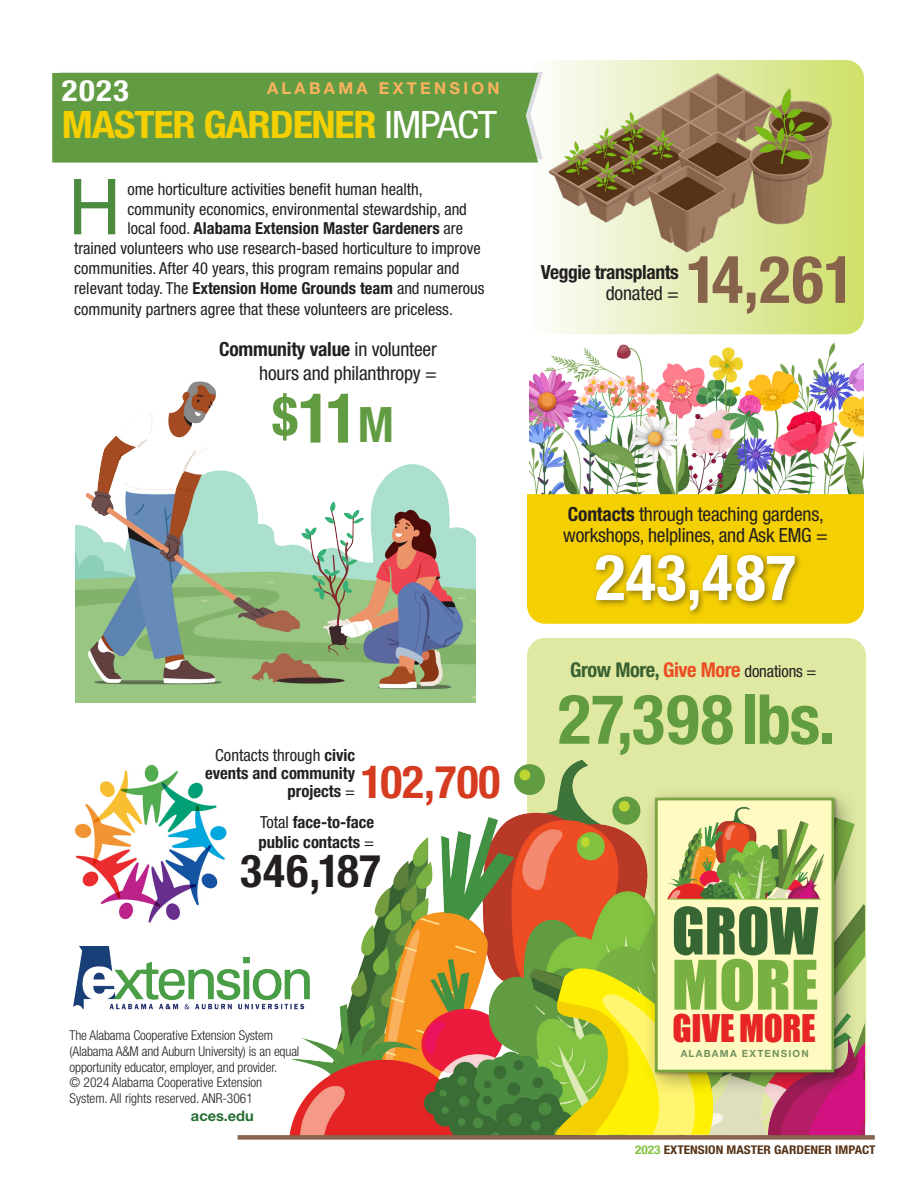
<style>
.page{position:relative;width:918px;height:1188px;background:#fff}
.page>*{position:absolute;margin:0;border:0;box-sizing:border-box;transform-origin:0 0}
.t1{font:82.05px "Myriad Pro";color:#4b8b40}
.t2{font:700 condensed 69px "Helvetica Neue LT Std";letter-spacing:-.01em;color:#629c42}
.t3{font:700 condensed 65.85px "Helvetica Neue LT Std";color:#87634b}
.t4{font:700 condensed 63.6px "Helvetica Neue LT Std";color:#fff}
.t5{font:63px "Impact";color:#78b042;scale:1.05 1}
.t6{font:59.85px "Impact";color:#356634}
.t7{font:700 condensed 45.45px "Helvetica Neue LT Std";color:#d53b1f}
.t8{font:700 condensed 45.45px "Helvetica Neue LT Std";letter-spacing:.015em;color:#231f20}
.t9{font:700 condensed 37.8px "Helvetica Neue LT Std";letter-spacing:-.03em;color:#f4cf02;scale:1.11 1}
.t10{font:35.1px "Impact";color:#e62524}
.t11{font:700 condensed 29.55px "Helvetica Neue LT Std";color:#fff;scale:1.11 1}
.t12{font:condensed 19.5px/24px "Helvetica Neue LT Std";letter-spacing:-.01em;color:#231f20;text-align:right}
.t13{font:700 condensed 19.5px "Helvetica Neue LT Std";letter-spacing:-.02em;color:#231f20}
.t14{font:700 condensed 16.65px/18px "Helvetica Neue LT Std";color:#231f20;text-align:right}
.t15{font:condensed 16.65px "Helvetica Neue LT Std";letter-spacing:-.01em;color:#231f20}
.t16{font:condensed 16.5px "Helvetica Neue LT Std";color:#231f20}
.t17{font:700 condensed 16.5px "Helvetica Neue LT Std";color:#231f20}
.t18{font:700 16.35px "Helvetica Neue LT Std";letter-spacing:.2em;color:#fbb15e}
.t19{font:700 14.55px "Helvetica Neue LT Std";color:#236d32}
.t20{font:300 condensed 13.5px/15.9px "Helvetica Neue LT Std";letter-spacing:-.01em;color:#231f20}
.t21{font:700 condensed 12px "Helvetica Neue LT Std";color:#563317;scale:1.11 1}
.t22{font:700 9.9px "Helvetica Neue LT Std";letter-spacing:.12em;color:#356634}
.s1{font-weight:400;color:#fff}
.s2{font-weight:400}
.s3{font-weight:700}
.s4{font-size:54px}
.s5{font-size:48.9px}
.s6{font-weight:700;font-size:20.4px;color:#396131}
.s7{font-weight:700;font-size:20.4px;color:#ee4c22}
.s8{color:#81c340}
</style>
<div class="page">
<div style="left:527px;top:60px;width:337px;height:274px;background:linear-gradient(to right,#fcfdff,#cfdf69);border-radius:18px"></div>
<img style="left:545px;top:72px;width:295px;height:181px">
<svg style="left:60px;top:72px;width:483px;height:87px"></svg>
<div style="left:52px;top:73px;width:486px;height:90px;background:#629c42"></div>
<div style="left:527px;top:638px;width:339px;height:499px;background:#dfe9a2;border-radius:18px"></div>
<img style="left:73px;top:947px;width:179px;height:62px">
<img style="left:252px;top:760px;width:613px;height:375px">
<svg style="left:525px;top:940px;width:197px;height:195px;background:#b1c632"></svg>
<div style="left:238px;top:1135px;width:637px;height:5px;background:#87634b"></div>
<div style="left:643px;top:786px;width:216px;height:311px;background:#231f20;opacity:.4"></div>
<div style="left:654px;top:796px;width:184px;height:281px;background:#231f20;opacity:.35"></div>
<div style="left:656px;top:799px;width:177px;height:272px;background:#fffac1"></div>
<div style="left:655px;top:798px;width:179px;height:274px;border:3px solid #79a440"></div>
<img style="left:667px;top:807px;width:158px;height:92px">
<hr style="left:667px;top:899px;width:154px;height:1px;background:#86c43f">
<div style="left:514px;top:764px;width:31px;height:31px;background:#629c42;border-radius:50%"></div>
<div style="left:519px;top:770px;width:11px;height:10px;background:#bed630;border-radius:50%"></div>
<div style="left:577px;top:832px;width:28px;height:28px;background:#81c340;border-radius:50%"></div>
<div style="left:612px;top:797px;width:28px;height:28px;background:#629c42;border-radius:50%"></div>
<div style="left:581px;top:837px;width:9px;height:10px;background:#bed630;border-radius:50%"></div>
<div style="left:619px;top:801px;width:11px;height:11px;background:#bed630;border-radius:50%"></div>
<img style="left:76px;top:381px;width:400px;height:321px">
<img style="left:74px;top:760px;width:205px;height:172px">
<img style="left:529px;top:342px;width:335px;height:152px">
<div style="left:527px;top:494px;width:337px;height:130px;background:#f4cf02"></div>
<div style="left:592px;top:551px;width:211px;height:67px;background:#231f20;opacity:.5"></div>
<h3 class="t11" style="left:62px;top:73px;width:62px">2023</h3>
<h3 class="t9" style="left:62px;top:101px;width:394px">MASTER GARDENER <span class="s1">IMPACT</span></h3>
<p class="t18" style="left:267px;top:78px;width:234px">ALABAMA EXTENSION</p>
<h1 class="t1" style="left:68px;top:156px;width:55px">H</h1>
<p class="t16" style="left:127px;top:179px;width:297px">ome horticulture activities benefit human health,</p>
<p class="t16" style="left:127px;top:199px;width:341px">community economics, environmental stewardship, and</p>
<p class="t17" style="left:127px;top:218px;width:337px"><span class="s2">local food.</span> Alabama Extension Master Gardeners <span class="s2">are</span></p>
<p class="t16" style="left:74px;top:239px;width:408px">trained volunteers who use research-based horticulture to improve</p>
<p class="t16" style="left:74px;top:259px;width:387px">communities. After 40 years, this program remains popular and</p>
<p class="t16" style="left:74px;top:278px;width:412px">relevant today. The <span class="s3">Extension Home Grounds team</span> and numerous</p>
<p class="t16" style="left:74px;top:300px;width:380px">community partners agree that these volunteers are priceless.</p>
<p class="t12" style="left:219px;top:337px;width:219px"><span class="s3">Community value</span> in volunteer hours and philanthropy =</p>
<h2 class="t2" style="left:272px;top:376px;width:124px"><span class="s4">$</span>11<span class="s5">M</span></h2>
<p class="t14" style="left:205px;top:746px;width:152px"><span class="s2">Contacts through</span> civic events and community projects <span class="s2">=</span></p>
<h3 class="t7" style="left:361px;top:754px;width:141px">102,700</h3>
<p class="t14" style="left:259px;top:812px;width:117px;line-height:20px;text-align:left"><span class="s2">Total</span> face-to-face public contacts <span class="s2">=</span></p>
<h3 class="t8" style="left:240px;top:844px;width:142px">346,187</h3>
<p class="t20" style="left:70px;top:1027px;width:231px">The Alabama Cooperative Extension System (Alabama A&amp;M and Auburn University) is an equal opportunity educator, employer, and provider.<br>© 2024 Alabama Cooperative Extension System. All rights reserved. ANR-3061</p>
<p class="t19" style="left:191px;top:1107px;width:64px">aces.edu</p>
<p class="t13" style="left:541px;top:260px;width:139px">Veggie transplants</p>
<p class="t12" style="left:606px;top:281px;width:75px">donated =</p>
<h3 class="t3" style="left:686px;top:240px;width:171px">14,261</h3>
<p class="t12" style="left:563px;top:504px;width:266px;line-height:21px;text-align:left"><span class="s3">Contacts</span> through teaching gardens, workshops, helplines, and Ask EMG =</p>
<h3 class="t4" style="left:595px;top:539px;width:203px">243,487</h3>
<p class="t15" style="left:570px;top:662px;width:248px"><span class="s6">Grow More,</span> <span class="s7">Give More</span> donations =</p>
<h2 class="t2" style="left:558px;top:677px;width:279px">27,398 lbs.</h2>
<h3 class="t6" style="left:672px;top:885px;width:148px">GROW</h3>
<h3 class="t5" style="left:672px;top:936px;width:141px">MORE</h3>
<h3 class="t10" style="left:672px;top:1001px;width:145px">GIVEMORE</h3>
<p class="t22" style="left:681px;top:1047px;width:130px">ALABAMA EXTENSION</p>
<p class="t21" style="left:635px;top:1143px;width:218px"><span class="s8">2023</span> EXTENSION MASTER GARDENER IMPACT</p>
</div>
